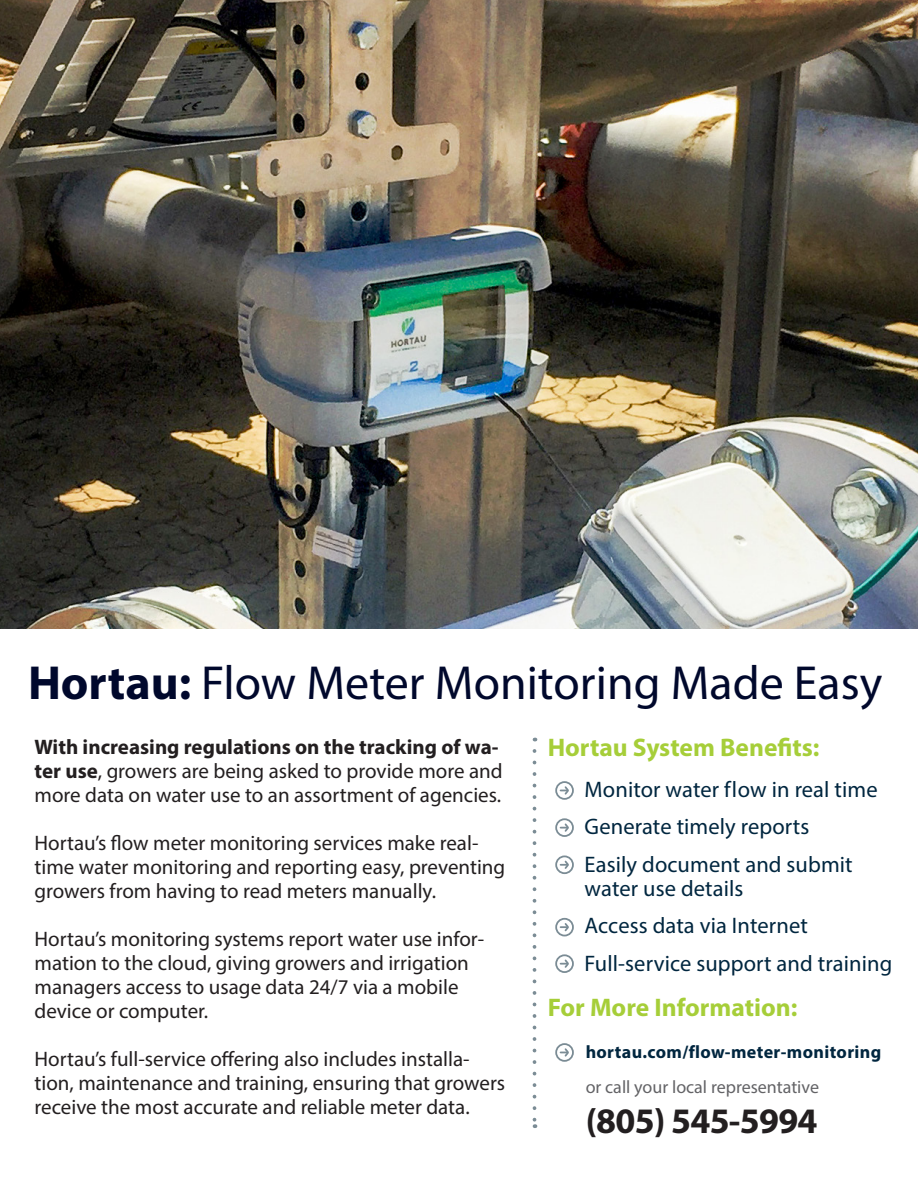
<style>
.page{position:relative;width:918px;height:1188px;background:#fff}
.page>*{position:absolute;margin:0;border:0;box-sizing:border-box;transform-origin:0 0}
.t1{font:48px "Myriad Pro";color:#00082c}
.t2{font:700 36px "Myriad Pro";letter-spacing:-.02em;color:#231f20}
.t3{font:700 25.5px "Myriad Pro";color:#a6ce39}
.t4{font:22.5px/24px "Myriad Pro";letter-spacing:.005em;color:#00263f}
.Intro_text{font:21px/24px "Myriad Pro";color:#231f20}
.t5{font:700 18px "Myriad Pro";letter-spacing:.02em;color:#00263f}
.t6{font:18px "Myriad Pro";color:#636366}
.s1{font-weight:700}
</style>
<div class="page">
<div style="left:555px;top:781px;width:19px;height:19px;border:2px solid #7b8c95;border-radius:50%"></div>
<svg style="left:561px;top:785px;width:9px;height:11px"></svg>
<div style="left:555px;top:818px;width:19px;height:19px;border:2px solid #7b8c95;border-radius:50%"></div>
<svg style="left:561px;top:822px;width:9px;height:10px"></svg>
<div style="left:555px;top:856px;width:19px;height:18px;border:2px solid #7b8c95;border-radius:50%"></div>
<svg style="left:561px;top:859px;width:9px;height:12px"></svg>
<div style="left:555px;top:918px;width:19px;height:18px;border:2px solid #7b8c95;border-radius:50%"></div>
<svg style="left:561px;top:921px;width:9px;height:12px"></svg>
<svg style="left:533px;top:751px;width:3px;height:377px"></svg>
<div style="left:555px;top:1043px;width:19px;height:19px;border:2px solid #7b8c95;border-radius:50%"></div>
<svg style="left:561px;top:1047px;width:9px;height:11px"></svg>
<div style="left:555px;top:954px;width:19px;height:19px;border:2px solid #7b8c95;border-radius:50%"></div>
<svg style="left:561px;top:958px;width:9px;height:10px"></svg>
<img style="left:0;top:0;width:918px;height:629px">
<p class="t1" style="left:28px;top:653px;width:856px"><span class="s1">Hortau:</span> Flow Meter Monitoring Made Easy</p>
<p class="Intro_text" style="left:35px;top:734px;width:470px"><span class="s1">With increasing regulations on the tracking of wa&shy;ter use</span>, growers are being asked to provide more and more data on water use to an assortment of agencies.</p>
<p class="Intro_text" style="left:35px;top:830px;width:472px">Hortau’s flow meter monitoring services make real&shy;time water monitoring and reporting easy, preventing growers from having to read meters manually.</p>
<p class="Intro_text" style="left:35px;top:926px;width:451px">Hortau’s monitoring systems report water use infor&shy;mation to the cloud, giving growers and irrigation managers access to usage data 24/7 via a mobile device or computer.</p>
<p class="Intro_text" style="left:35px;top:1046px;width:472px">Hortau’s full-service offering also includes installa&shy;tion, maintenance and training, ensuring that growers receive the most accurate and reliable meter data.</p>
<p class="t3" style="left:548px;top:730px;width:273px">Hortau System Benefits:</p>
<p class="t4" style="left:585px;top:777px;width:295px">Monitor water flow in real time</p>
<p class="t4" style="left:585px;top:815px;width:226px">Generate timely reports</p>
<p class="t4" style="left:585px;top:852px;width:270px">Easily document and submit water use details</p>
<p class="t4" style="left:585px;top:914px;width:225px">Access data via Internet</p>
<p class="t4" style="left:585px;top:951px;width:309px">Full-service support and training</p>
<p class="t3" style="left:548px;top:991px;width:251px">For More Information:</p>
<p class="t5" style="left:586px;top:1040px;width:297px">hortau.com/flow-meter-monitoring</p>
<p class="t6" style="left:586px;top:1075px;width:235px">or call your local representative</p>
<p class="t2" style="left:586px;top:1097px;width:233px">(805) 545-5994</p>
</div>
